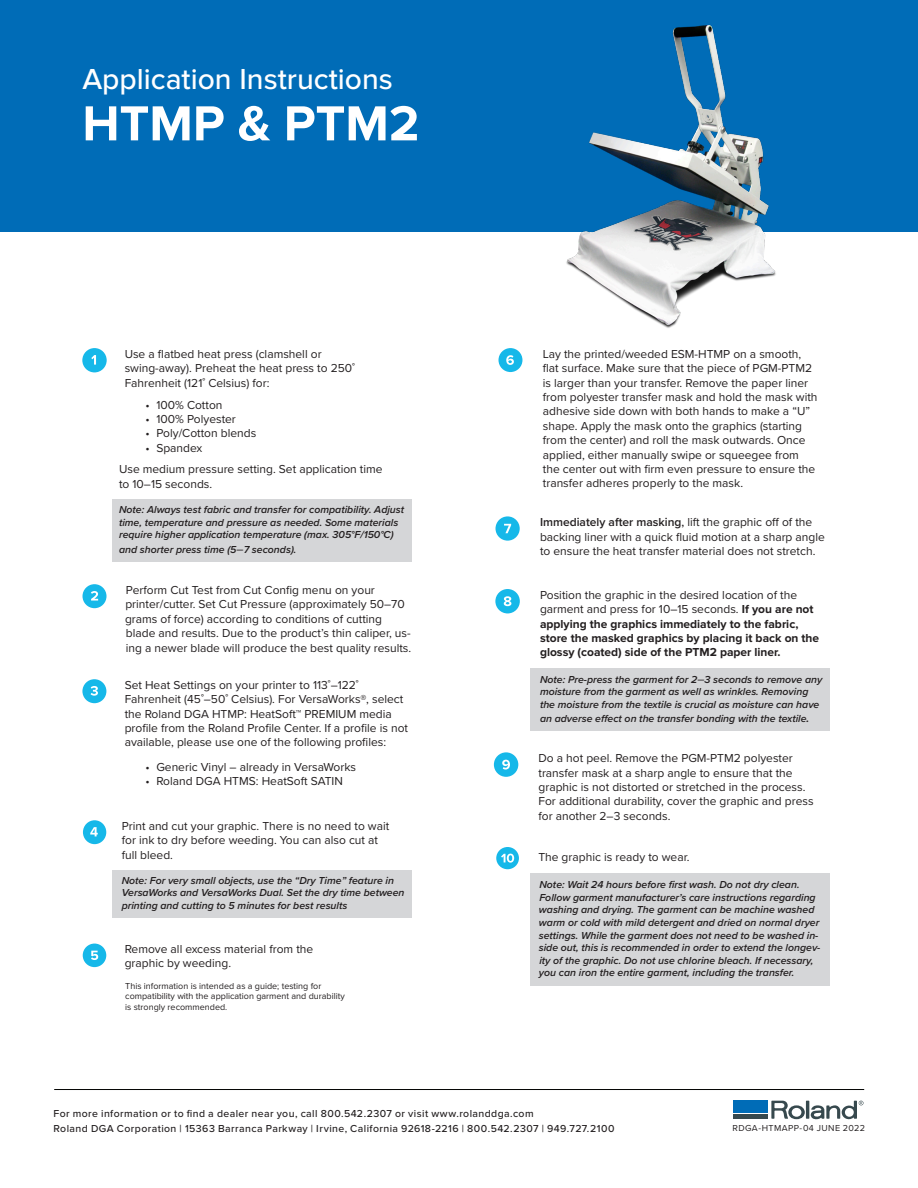
<style>
.page{position:relative;width:918px;height:1188px;background:#fff}
.page>*{position:absolute;margin:0;border:0;box-sizing:border-box;transform-origin:0 0}
.t1{font:700 51px "Proxima Nova";color:#fff}
.t2{font:500 30px "Proxima Nova";color:#fff}
.Body_copy{font:12px/14.4px "Proxima Nova";color:#231f20}
.Body_copy-2{font:700 12px/14.4px "Proxima Nova";color:#231f20}
.Body_copy-3{font:italic 600 10.5px/12.6px "Proxima Nova";color:#231f20}
.t3{font:500 10.5px/15px "Proxima Nova";letter-spacing:.04em;color:#231f20}
.t4{font:9px/10.5px "Proxima Nova";color:#231f20}
.t5{font:9px "Proxima Nova";letter-spacing:.05em;color:#231f20}
.s1{font-weight:400;font-style:normal;font-size:12px}
.s2{font-weight:600}
.s3{font-weight:500}
.s4{font-weight:400}
.s5{font-size:12px}
</style>
<div class="page">
<div style="left:0;top:0;width:918px;height:231px;background:#006cb7"></div>
<div style="left:83px;top:584px;width:24px;height:24px;background:#16b8e9;border-radius:50%"></div>
<svg style="left:91px;top:591px;width:7px;height:10px"></svg>
<div style="left:112px;top:870px;width:299px;height:48px;background:#d5d6d8"></div>
<div style="left:83px;top:820px;width:23px;height:24px;background:#16b8e9;border-radius:50%"></div>
<svg style="left:90px;top:827px;width:8px;height:9px"></svg>
<div style="left:83px;top:944px;width:23px;height:23px;background:#16b8e9;border-radius:50%"></div>
<svg style="left:91px;top:951px;width:7px;height:9px"></svg>
<div style="left:82px;top:679px;width:24px;height:24px;background:#16b8e9;border-radius:50%"></div>
<svg style="left:91px;top:686px;width:7px;height:10px"></svg>
<div style="left:112px;top:499px;width:299px;height:63px;background:#d5d6d8"></div>
<div style="left:82px;top:348px;width:25px;height:24px;background:#16b8e9;border-radius:50%"></div>
<svg style="left:91px;top:355px;width:5px;height:10px"></svg>
<div style="left:496px;top:516px;width:24px;height:25px;background:#16b8e9;border-radius:50%"></div>
<svg style="left:504px;top:524px;width:7px;height:9px"></svg>
<div style="left:530px;top:668px;width:299px;height:63px;background:#d5d6d8"></div>
<div style="left:495px;top:589px;width:25px;height:24px;background:#16b8e9;border-radius:50%"></div>
<svg style="left:504px;top:596px;width:7px;height:10px"></svg>
<div style="left:530px;top:873px;width:299px;height:113px;background:#d5d6d8"></div>
<div style="left:496px;top:847px;width:23px;height:22px;background:#16b8e9;border-radius:50%"></div>
<svg style="left:501px;top:854px;width:13px;height:9px"></svg>
<div style="left:499px;top:348px;width:23px;height:24px;background:#16b8e9;border-radius:50%"></div>
<svg style="left:506px;top:355px;width:8px;height:10px"></svg>
<div style="left:494px;top:752px;width:24px;height:25px;background:#16b8e9;border-radius:50%"></div>
<svg style="left:502px;top:760px;width:8px;height:10px"></svg>
<img style="left:565px;top:25px;width:211px;height:303px">
<hr style="left:806px;top:1101px;width:3px;height:18px;background:#37494e">
<svg style="left:771px;top:1101px;width:34px;height:18px"></svg>
<hr style="left:733px;top:1115px;width:35px;height:4px;background:#37494e">
<div style="left:733px;top:1101px;width:35px;height:12px;background:#006cb7"></div>
<svg style="left:811px;top:1101px;width:52px;height:19px"></svg>
<hr style="left:54px;top:1089px;width:810px;height:1px;background:#040503">
<p class="t2" style="left:82px;top:62px;width:312px">Application Instructions</p>
<p class="t1" style="left:82px;top:94px;width:339px">HTMP &amp; PTM2</p>
<p class="Body_copy" style="left:125px;top:346px;width:232px">Use a flatbed heat press (clamshell or swing-away). Preheat the heat press to 250˚<br>Fahrenheit (121˚ Celsius) for:</p>
<p class="Body_copy" style="left:145px;top:397px;width:79px">• 100% Cotton</p>
<p class="Body_copy" style="left:145px;top:411px;width:92px">• 100% Polyester</p>
<p class="Body_copy" style="left:145px;top:426px;width:112px">• Poly/Cotton blends</p>
<p class="Body_copy" style="left:145px;top:440px;width:59px">• Spandex</p>
<p class="Body_copy" style="left:119px;top:462px;width:265px">Use medium pressure setting. Set application time</p>
<p class="Body_copy" style="left:119px;top:476px;width:95px">to 10–15 seconds.</p>
<p class="Body_copy-3" style="left:119px;top:503px;width:287px">Note: Always test fabric and transfer for compatibility. Adjust time, temperature and pressure as needed. Some materials require higher application temperature (max. 305°F/150°C)</p>
<p class="Body_copy-3" style="left:119px;top:543px;width:179px">and shorter press time (5<span class="s1">–</span>7 seconds).</p>
<p class="Body_copy" style="left:125px;top:582px;width:288px">Perform Cut Test from Cut Config menu on your printer/cutter. Set Cut Pressure (approximately 50–70 grams of force) according to conditions of cutting blade and results. Due to the product’s thin caliper, us&shy;ing a newer blade will produce the best quality results.</p>
<p class="Body_copy" style="left:125px;top:677px;width:285px">Set Heat Settings on your printer to 113˚–122˚ Fahrenheit (45˚–50˚ Celsius). For VersaWorks®, select the Roland DGA HTMP: HeatSoft™ PREMIUM media profile from the Roland Profile Center. If a profile is not available, please use one of the following profiles:</p>
<p class="Body_copy" style="left:145px;top:759px;width:212px">• Generic Vinyl – already in VersaWorks</p>
<p class="Body_copy" style="left:145px;top:773px;width:199px">• Roland DGA HTMS: HeatSoft SATIN</p>
<p class="Body_copy" style="left:122px;top:818px;width:269px">Print and cut your graphic. There is no need to wait for ink to dry before weeding. You can also cut at full bleed.</p>
<p class="Body_copy-3" style="left:122px;top:874px;width:284px">Note: For very small objects, use the “Dry Time” feature in<br>VersaWorks and VersaWorks Dual. Set the dry time between printing and cutting to 5 minutes for best results</p>
<p class="Body_copy" style="left:125px;top:941px;width:190px">Remove all excess material from the graphic by weeding.</p>
<p class="t4" style="left:125px;top:980px;width:221px">This information is intended as a guide; testing for compatibility with the application garment and durability is strongly recommended.</p>
<p class="Body_copy" style="left:543px;top:346px;width:276px">Lay the printed/weeded ESM-HTMP on a smooth, flat surface. Make sure that the piece of PGM-PTM2 is larger than your transfer. Remove the paper liner from polyester transfer mask and hold the mask with adhesive side down with both hands to make a “U” shape. Apply the mask onto the graphics (starting from the center) and roll the mask outwards. Once applied, either manually swipe or squeegee from the center out with firm even pressure to ensure the transfer adheres properly to the mask.</p>
<p class="Body_copy" style="left:540px;top:515px;width:286px"><span class="s2">Immediately after masking</span><span class="s3">,</span> lift the graphic off of the backing liner with a quick fluid motion at a sharp angle to ensure the heat transfer material does not stretch.</p>
<p class="Body_copy-2" style="left:540px;top:588px;width:281px"><span class="s4">Position the graphic in the desired location of the garment and press for 10–15 seconds.</span> If you are not applying the graphics immediately to the fabric, store the masked graphics by placing it back on the glossy (coated) side of the PTM2 paper liner.</p>
<p class="Body_copy-3" style="left:540px;top:673px;width:284px">Note: Pre-press the garment for 2<span class="s1">–</span>3 seconds to remove any moisture from the garment as well as wrinkles. Removing the moisture from the textile is crucial as moisture can have</p>
<p class="Body_copy-3" style="left:540px;top:712px;width:271px">an adverse effect on the transfer bonding with the textile<span class="s5">.</span></p>
<p class="Body_copy" style="left:538px;top:750px;width:277px">Do a hot peel. Remove the PGM-PTM2 polyester transfer mask at a sharp angle to ensure that the graphic is not distorted or stretched in the process.<br>For additional durability, cover the graphic and press for another 2–3 seconds.</p>
<p class="Body_copy" style="left:538px;top:849px;width:153px">The graphic is ready to wear.</p>
<p class="Body_copy-3" style="left:539px;top:878px;width:283px">Note: Wait 24 hours before first wash. Do not dry clean.<br>Follow garment manufacturer’s care instructions regarding washing and drying. The garment can be machine washed warm or cold with mild detergent and dried on normal dryer settings. While the garment does not need to be washed in&shy;side out, this is recommended in order to extend the longev&shy;ity of the graphic. Do not use chlorine bleach. If necessary, you can iron the entire garment, including the transfer.</p>
<p class="t3" style="left:53px;top:1106px;width:563px">For more information or to find a dealer near you, call 800.542.2307 or visit www.rolanddga.com<br>Roland DGA Corporation | 15363 Barranca Parkway | Irvine, California 92618-2216 | 800.542.2307 | 949.727.2100</p>
<p class="t5" style="left:732px;top:1122px;width:134px">RDGA-HTMAPP-04 JUNE 2022</p>
</div>
